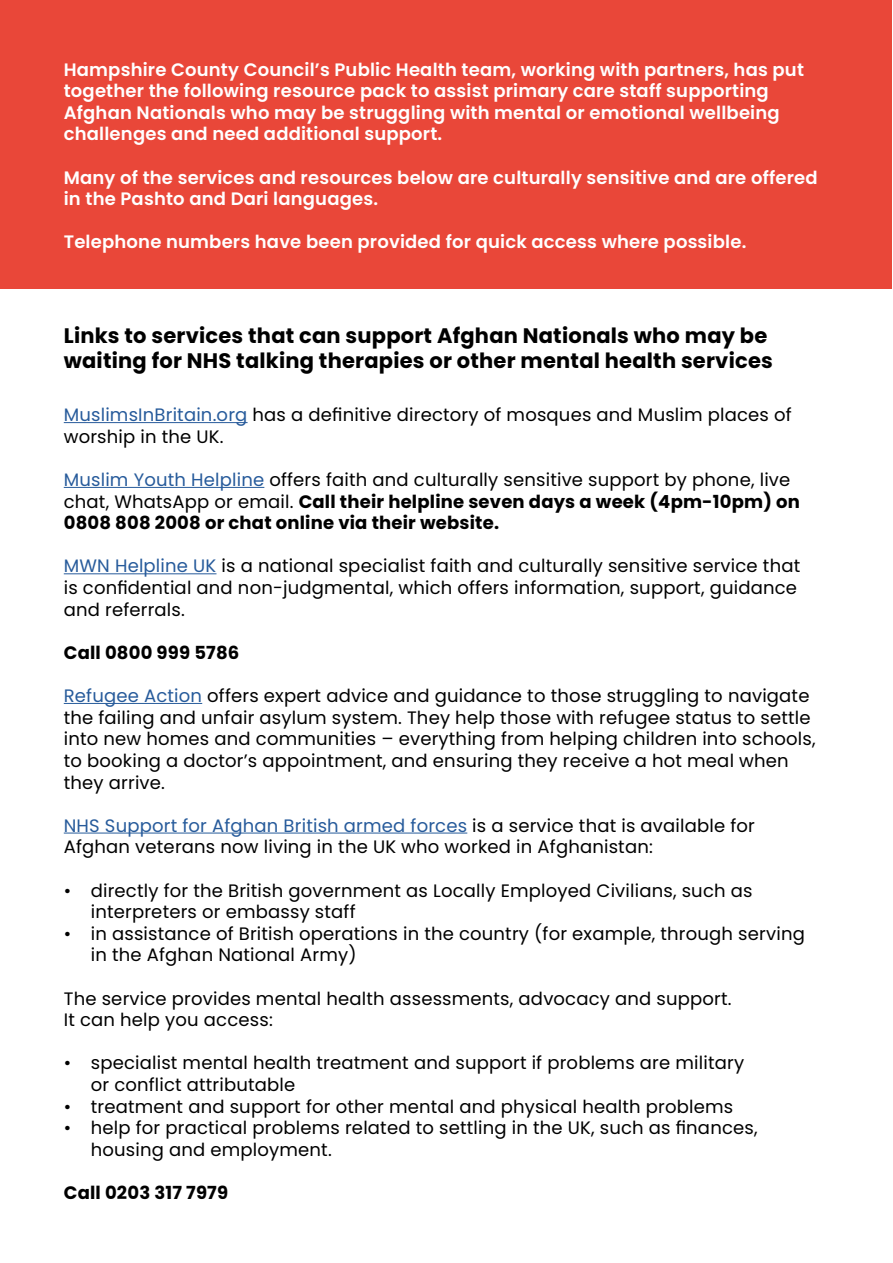
<style>
.page{position:relative;width:893px;height:1263px;background:#fff}
.page>*{position:absolute;margin:0;border:0;box-sizing:border-box;transform-origin:0 0}
.t1{font:700 21px/25.2px "Poppins";letter-spacing:.01em;color:#000}
.t2{font:18px/21.6px "Poppins";letter-spacing:.01em;color:#000}
.t3{font:600 18px/21.6px "Poppins";letter-spacing:.01em;color:#fff}
.t4{font:700 18px/21.6px "Poppins";letter-spacing:.01em;color:#000}
.s1{color:#275b9b}
.s2{font-weight:400;color:#275b9b}
.s3{font-weight:400}
</style>
<div class="page">
<div style="left:1px;top:1px;width:891px;height:288px;background:#e94739"></div>
<hr style="left:64px;top:422px;width:184px;height:1px;background:#275b9b">
<hr style="left:64px;top:487px;width:200px;height:1px;background:#275b9b">
<hr style="left:64px;top:573px;width:152px;height:1px;background:#275b9b">
<hr style="left:64px;top:703px;width:138px;height:1px;background:#275b9b">
<hr style="left:64px;top:833px;width:403px;height:1px;background:#275b9b">
<p class="t3" style="left:64px;top:59px;width:742px">Hampshire County Council’s Public Health team, working with partners, has put together the following resource pack to assist primary care staff supporting Afghan Nationals who may be struggling with mental or emotional wellbeing challenges and need additional support.</p>
<p class="t3" style="left:64px;top:167px;width:755px">Many of the services and resources below are culturally sensitive and are offered in the Pashto and Dari languages.</p>
<p class="t3" style="left:64px;top:231px;width:684px">Telephone numbers have been provided for quick access where possible.</p>
<p class="t1" style="left:64px;top:323px;width:711px">Links to services that can support Afghan Nationals who may be waiting for NHS talking therapies or other mental health services</p>
<p class="t2" style="left:64px;top:404px;width:729px"><span class="s1">MuslimsInBritain.org</span> has a definitive directory of mosques and Muslim places of worship in the UK.</p>
<p class="t4" style="left:64px;top:469px;width:738px"><span class="s2">Muslim Youth Helpline</span> <span class="s3">offers faith and culturally sensitive support by phone, live chat, WhatsApp or email.</span> Call their helpline seven days a week (4pm-10pm) on<br>0808 808 2008 or chat online via their website.</p>
<p class="t2" style="left:64px;top:555px;width:738px"><span class="s1">MWN Helpline UK</span> is a national specialist faith and culturally sensitive service that is confidential and non-judgmental, which offers information, support, guidance and referrals.</p>
<p class="t4" style="left:64px;top:642px;width:177px">Call 0800 999 5786</p>
<p class="t2" style="left:64px;top:685px;width:753px"><span class="s1">Refugee Action</span> offers expert advice and guidance to those struggling to navigate the failing and unfair asylum system. They help those with refugee status to settle into new homes and communities – everything from helping children into schools, to booking a doctor’s appointment, and ensuring they receive a hot meal when they arrive.</p>
<p class="t2" style="left:64px;top:815px;width:693px"><span class="s1">NHS Support for Afghan British armed forces</span> is a service that is available for<br>Afghan veterans now living in the UK who worked in Afghanistan:</p>
<p class="t2" style="left:91px;top:879px;width:663px;text-indent:-27px">• directly for the British government as Locally Employed Civilians, such as interpreters or embassy staff</p>
<p class="t2" style="left:91px;top:923px;width:716px;text-indent:-27px">• in assistance of British operations in the country (for example, through serving in the Afghan National Army)</p>
<p class="t2" style="left:64px;top:987px;width:669px">The service provides mental health assessments, advocacy and support.<br>It can help you access:</p>
<p class="t2" style="left:91px;top:1052px;width:655px;text-indent:-27px">• specialist mental health treatment and support if problems are military or conflict attributable</p>
<p class="t2" style="left:64px;top:1095px;width:671px">• treatment and support for other mental and physical health problems</p>
<p class="t2" style="left:91px;top:1117px;width:668px;text-indent:-27px">• help for practical problems related to settling in the UK, such as finances, housing and employment.</p>
<p class="t4" style="left:64px;top:1182px;width:166px">Call 0203 317 7979</p>
</div>
